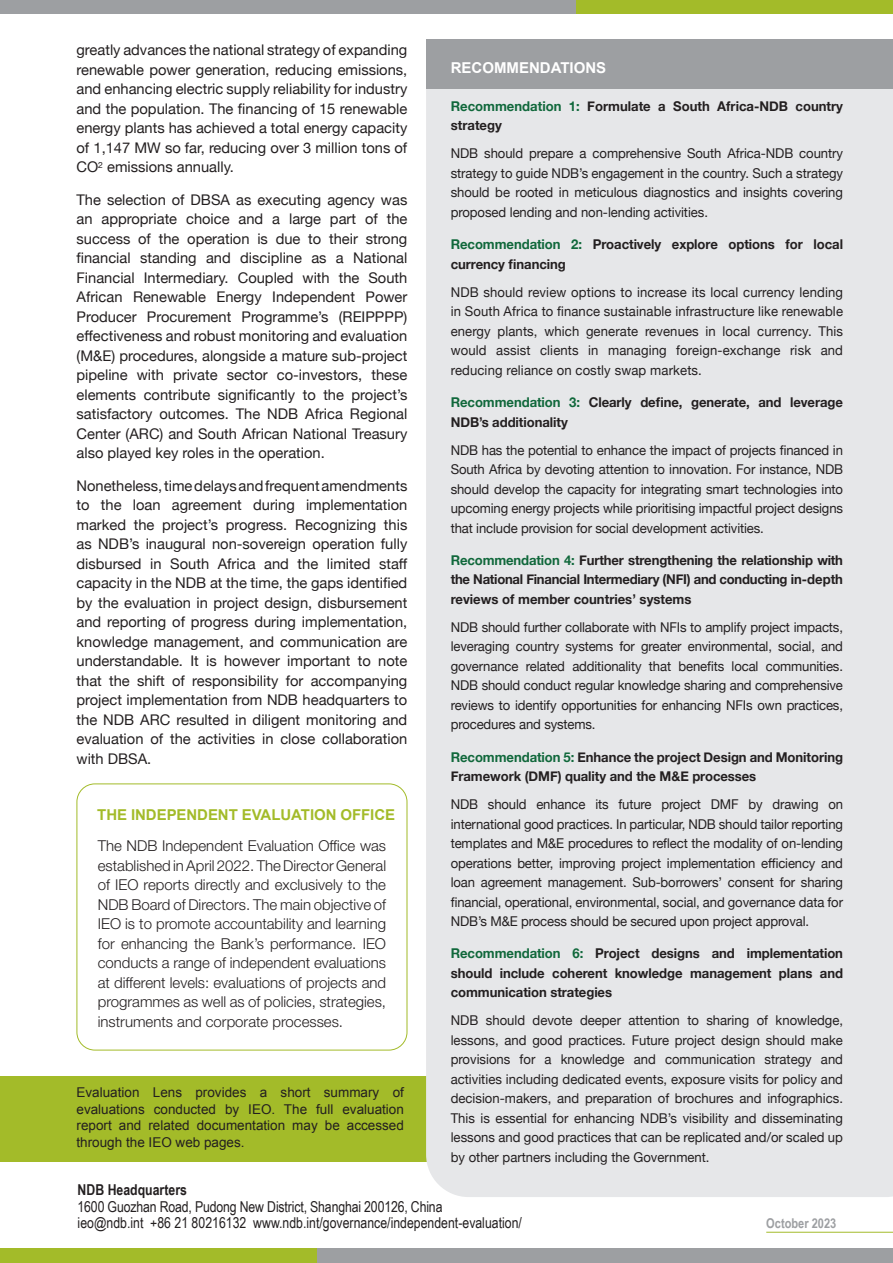
<style>
.page{position:relative;width:893px;height:1263px;background:#fff}
.page>*{position:absolute;margin:0;border:0;box-sizing:border-box;transform-origin:0 0}
.t1{font:300 15px/19.5px "Helvetica Neue LT Std";color:#231f20;text-align:justify}
.t2{font:15px "Arial Narrow";color:#231f20}
.t3{font:700 15px "Arial";letter-spacing:-.005em;color:#a3bb29}
.t4{font:700 15px "Arial";color:#fff}
.t5{font:700 15px "Arial Narrow";color:#231f20}
.t6{font:14.7px/19.5px "Helvetica Neue";color:#231f20;text-align:justify}
.t7{font:13.5px/19.5px "Helvetica Neue";letter-spacing:-.01em;color:#231f20;text-align:justify}
.t8{font:700 13.5px/19.5px "Helvetica Neue";letter-spacing:-.005em;color:#231f20}
.t9{font:13.5px/16.5px "Arial";color:#231f20;text-align:justify}
.t10{font:700 13.5px "Arial Narrow";color:#9d9fa2}
.s1{color:#10683b}
</style>
<div class="page">
<div style="left:0;top:1077px;width:437px;height:85px;background:#a3bb29"></div>
<div style="left:426px;top:88px;width:467px;height:1109px;background:#e6e7e9"></div>
<div style="left:426px;top:39px;width:467px;height:49px;background:#9d9fa2"></div>
<div style="left:316px;top:1248px;width:577px;height:15px;background:#9d9fa2"></div>
<div style="left:0;top:1248px;width:316px;height:15px;background:#a3bb29"></div>
<div style="left:0;top:0;width:577px;height:14px;background:#9d9fa2"></div>
<div style="left:577px;top:0;width:316px;height:14px;background:#a3bb29"></div>
<div style="left:77px;top:783px;width:330px;height:267px;border:1px solid #a3bb29;border-radius:18px"></div>
<hr style="left:766px;top:1232px;width:127px;height:1px;background:#a3bb29">
<p class="t6" style="left:77px;top:41px;width:332px">greatly advances the national strategy of expanding renewable power generation, reducing emissions, and enhancing electric supply reliability for industry and the population. The financing of 15 renewable energy plants has achieved a total energy capacity of 1,147 MW so far, reducing over 3 million tons of CO<sup>2</sup> emissions annually.</p>
<p class="t6" style="left:77px;top:191px;width:332px">The selection of DBSA as executing agency was an appropriate choice and a large part of the success of the operation is due to their strong financial standing and discipline as a National Financial Intermediary. Coupled with the South African Renewable Energy Independent Power Producer Procurement Programme’s (REIPPPP) effectiveness and robust monitoring and evaluation (M&amp;E) procedures, alongside a mature sub-project pipeline with private sector co-investors, these elements contribute significantly to the project’s satisfactory outcomes. The NDB Africa Regional Center (ARC) and South African National Treasury also played key roles in the operation.</p>
<p class="t6" style="left:77px;top:476px;width:332px">Nonetheless, time delays and frequent amendments to the loan agreement during implementation marked the project’s progress. Recognizing this as NDB’s inaugural non-sovereign operation fully disbursed in South Africa and the limited staff capacity in the NDB at the time, the gaps identified by the evaluation in project design, disbursement and reporting of progress during implementation, knowledge management, and communication are understandable. It is however important to note that the shift of responsibility for accompanying project implementation from NDB headquarters to the NDB ARC resulted in diligent monitoring and evaluation of the activities in close collaboration with DBSA.</p>
<p class="t3" style="left:97px;top:805px;width:299px">THE INDEPENDENT EVALUATION OFFICE</p>
<p class="t1" style="left:98px;top:836px;width:290px">The NDB Independent Evaluation Office was established in April 2022. The Director General of IEO reports directly and exclusively to the NDB Board of Directors. The main objective of IEO is to promote accountability and learning for enhancing the Bank’s performance. IEO conducts a range of independent evaluations at different levels: evaluations of projects and programmes as well as of policies, strategies, instruments and corporate processes.</p>
<p class="t9" style="left:77px;top:1084px;width:329px">Evaluation Lens provides a short summary of evaluations conducted by IEO. The full evaluation report and related documentation may be accessed through the IEO web pages.</p>
<p class="t4" style="left:451px;top:58px;width:157px">RECOMMENDATIONS</p>
<p class="t8" style="left:451px;top:97px;width:394px"><span class="s1">Recommendation 1:</span> Formulate a South Africa-NDB country strategy</p>
<p class="t7" style="left:451px;top:145px;width:394px">NDB should prepare a comprehensive South Africa-NDB country strategy to guide NDB’s engagement in the country. Such a strategy should be rooted in meticulous diagnostics and insights covering proposed lending and non-lending activities.</p>
<p class="t8" style="left:451px;top:235px;width:394px"><span class="s1">Recommendation 2:</span> Proactively explore options for local currency financing</p>
<p class="t7" style="left:451px;top:283px;width:394px">NDB should review options to increase its local currency lending in South Africa to finance sustainable infrastructure like renewable energy plants, which generate revenues in local currency. This would assist clients in managing foreign-exchange risk and reducing reliance on costly swap markets.</p>
<p class="t8" style="left:451px;top:393px;width:394px"><span class="s1">Recommendation 3:</span> Clearly define, generate, and leverage<br>NDB’s additionality</p>
<p class="t7" style="left:451px;top:441px;width:394px">NDB has the potential to enhance the impact of projects financed in South Africa by devoting attention to innovation. For instance, NDB should develop the capacity for integrating smart technologies into upcoming energy projects while prioritising impactful project designs that include provision for social development activities.</p>
<p class="t8" style="left:451px;top:551px;width:394px;text-align:justify"><span class="s1">Recommendation 4:</span> Further strengthening the relationship with the National Financial Intermediary (NFI) and conducting in-depth reviews of member countries’ systems</p>
<p class="t7" style="left:451px;top:618px;width:394px">NDB should further collaborate with NFIs to amplify project impacts, leveraging country systems for greater environmental, social, and governance related additionality that benefits local communities.<br>NDB should conduct regular knowledge sharing and comprehensive reviews to identify opportunities for enhancing NFIs own practices, procedures and systems.</p>
<p class="t8" style="left:451px;top:747px;width:394px"><span class="s1">Recommendation 5:</span> Enhance the project Design and Monitoring<br>Framework (DMF) quality and the M&amp;E processes</p>
<p class="t7" style="left:451px;top:795px;width:394px">NDB should enhance its future project DMF by drawing on international good practices. In particular, NDB should tailor reporting templates and M&amp;E procedures to reflect the modality of on-lending operations better, improving project implementation efficiency and loan agreement management. Sub-borrowers’ consent for sharing financial, operational, environmental, social, and governance data for NDB’s M&amp;E process should be secured upon project approval.</p>
<p class="t8" style="left:451px;top:944px;width:394px;text-align:justify"><span class="s1">Recommendation 6:</span> Project designs and implementation should include coherent knowledge management plans and communication strategies</p>
<p class="t7" style="left:451px;top:1011px;width:394px">NDB should devote deeper attention to sharing of knowledge, lessons, and good practices. Future project design should make provisions for a knowledge and communication strategy and activities including dedicated events, exposure visits for policy and decision-makers, and preparation of brochures and infographics.<br>This is essential for enhancing NDB’s visibility and disseminating lessons and good practices that can be replicated and/or scaled up by other partners including the Government.</p>
<p class="t5" style="left:78px;top:1179px;width:111px">NDB Headquarters</p>
<p class="t2" style="left:78px;top:1195px;width:366px">1600 Guozhan Road, Pudong New District, Shanghai 200126, China</p>
<p class="t2" style="left:78px;top:1212px;width:446px">ieo@ndb.int +86 21 80216132 www.ndb.int/governance/independent-evaluation/</p>
<p class="t10" style="left:766px;top:1213px;width:72px">October 2023</p>
</div>
